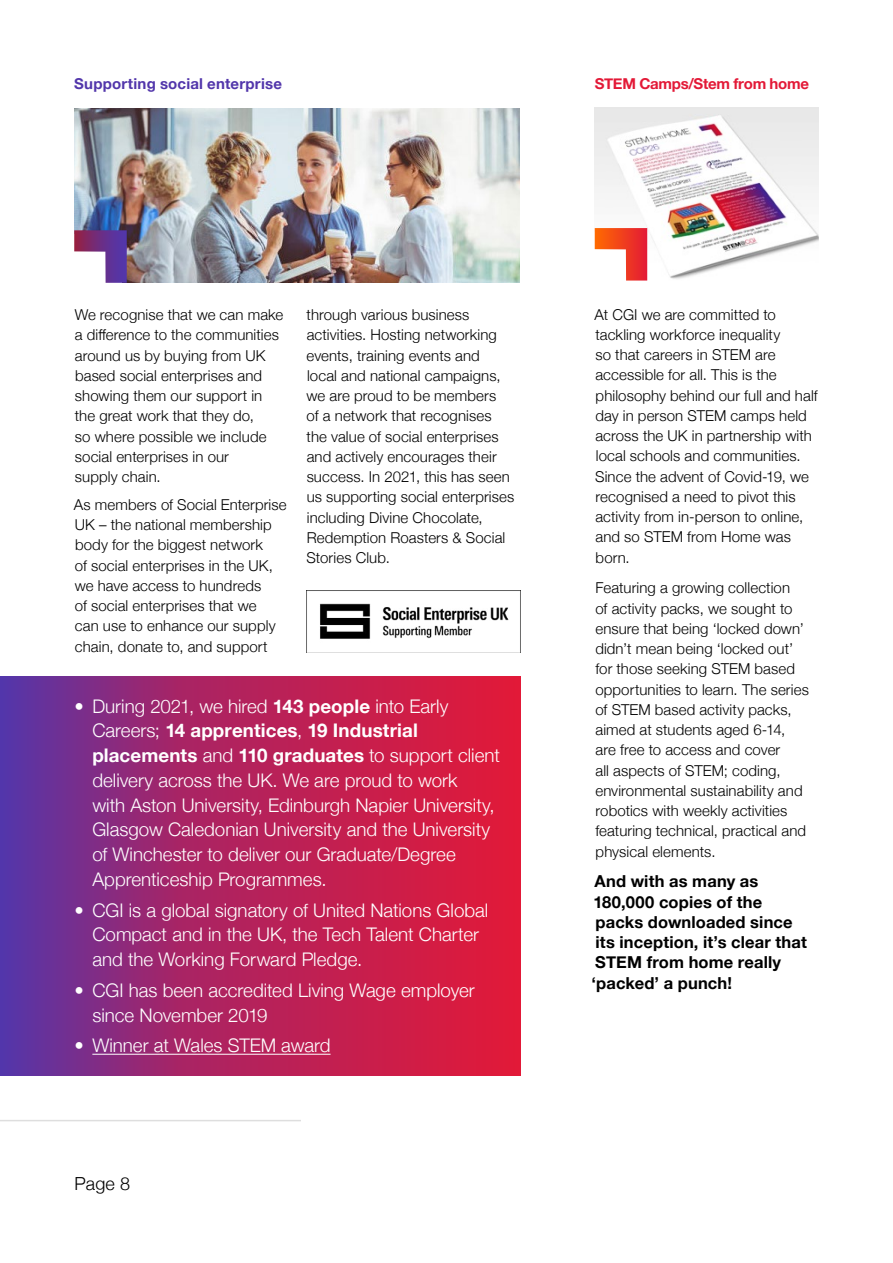
<style>
.page{position:relative;width:893px;height:1263px;background:#fff}
.page>*{position:absolute;margin:0;border:0;box-sizing:border-box;transform-origin:0 0}
.t1{font:300 18.75px/24.8px "Helvetica Neue";color:#fff}
.t2{font:300 18px "Helvetica Neue";color:#000}
.t3{font:700 16.5px/20.2px "Helvetica Neue";letter-spacing:.01em;color:#000}
.t4{font:300 15px/20.2px "Helvetica Neue";letter-spacing:.005em;color:#000}
.t5{font:700 15px "Helvetica Neue";letter-spacing:.015em;color:#5236ab}
.t6{font:700 15px "Helvetica Neue";letter-spacing:-.015em;color:#e31937}
.s1{font-weight:700}
</style>
<div class="page">
<hr style="left:0;top:1120px;width:301px;height:1px;background:#dedede">
<svg style="left:0;top:676px;width:521px;height:400px;background:#ac2362"></svg>
<img style="left:74px;top:109px;width:446px;height:174px">
<svg style="left:74px;top:230px;width:53px;height:53px"></svg>
<img style="left:595px;top:107px;width:224px;height:174px">
<svg style="left:595px;top:228px;width:52px;height:53px"></svg>
<img style="left:306px;top:590px;width:214px;height:62px">
<hr style="left:92px;top:1054px;width:239px;height:1px;background:#fff">
<p class="t5" style="left:74px;top:72px;width:209px">Supporting social enterprise</p>
<p class="t6" style="left:595px;top:72px;width:216px">STEM Camps/Stem from home</p>
<p class="t4" style="left:75px;top:304px;width:210px">We recognise that we can make a difference to the communities around us by buying from UK based social enterprises and showing them our support in the great work that they do,<br>so where possible we include social enterprises in our<br>supply chain.</p>
<p class="t4" style="left:74px;top:493px;width:214px">As members of Social Enterprise<br>UK – the national membership body for the biggest network<br>of social enterprises in the UK, we have access to hundreds<br>of social enterprises that we<br>can use to enhance our supply chain, donate to, and support</p>
<p class="t4" style="left:306px;top:304px;width:209px">through various business activities. Hosting networking events, training events and<br>local and national campaigns, we are proud to be members<br>of a network that recognises the value of social enterprises and actively encourages their success. In 2021, this has seen us supporting social enterprises including Divine Chocolate,<br>Redemption Roasters &amp; Social<br>Stories Club.</p>
<p class="t1" style="left:92px;top:692px;width:409px;text-indent:-18px">• During 2021, we hired <span class="s1">143 people</span> into Early Careers; <span class="s1">14 apprentices</span>, <span class="s1">19 Industrial placements</span> and <span class="s1">110 graduates</span> to support client delivery across the UK. We are proud to work<br>with Aston University, Edinburgh Napier University, Glasgow Caledonian University and the University of Winchester to deliver our Graduate/Degree Apprenticeship Programmes.</p>
<p class="t1" style="left:92px;top:896px;width:397px;text-indent:-18px">• CGI is a global signatory of United Nations Global<br>Compact and in the UK, the Tech Talent Charter and the Working Forward Pledge.</p>
<p class="t1" style="left:92px;top:976px;width:384px;text-indent:-18px">• CGI has been accredited Living Wage employer since November 2019</p>
<p class="t1" style="left:74px;top:1032px;width:258px">• Winner at Wales STEM award</p>
<p class="t2" style="left:74px;top:1168px;width:57px">Page 8</p>
<p class="t4" style="left:594px;top:303px;width:225px">At CGI we are committed to tackling workforce inequality<br>so that careers in STEM are accessible for all. This is the philosophy behind our full and half day in person STEM camps held across the UK in partnership with local schools and communities.<br>Since the advent of Covid-19, we recognised a need to pivot this activity from in-person to online, and so STEM from Home was born.</p>
<p class="t4" style="left:595px;top:577px;width:215px">Featuring a growing collection<br>of activity packs, we sought to ensure that being ‘locked down’ didn’t mean being ‘locked out’ for those seeking STEM based opportunities to learn. The series of STEM based activity packs, aimed at students aged 6-14, are free to access and cover<br>all aspects of STEM; coding, environmental sustainability and robotics with weekly activities featuring technical, practical and physical elements.</p>
<p class="t3" style="left:592px;top:872px;width:217px">And with as many as<br>180,000 copies of the packs downloaded since its inception, it’s clear that<br>STEM from home really ‘packed’ a punch!</p>
</div>
